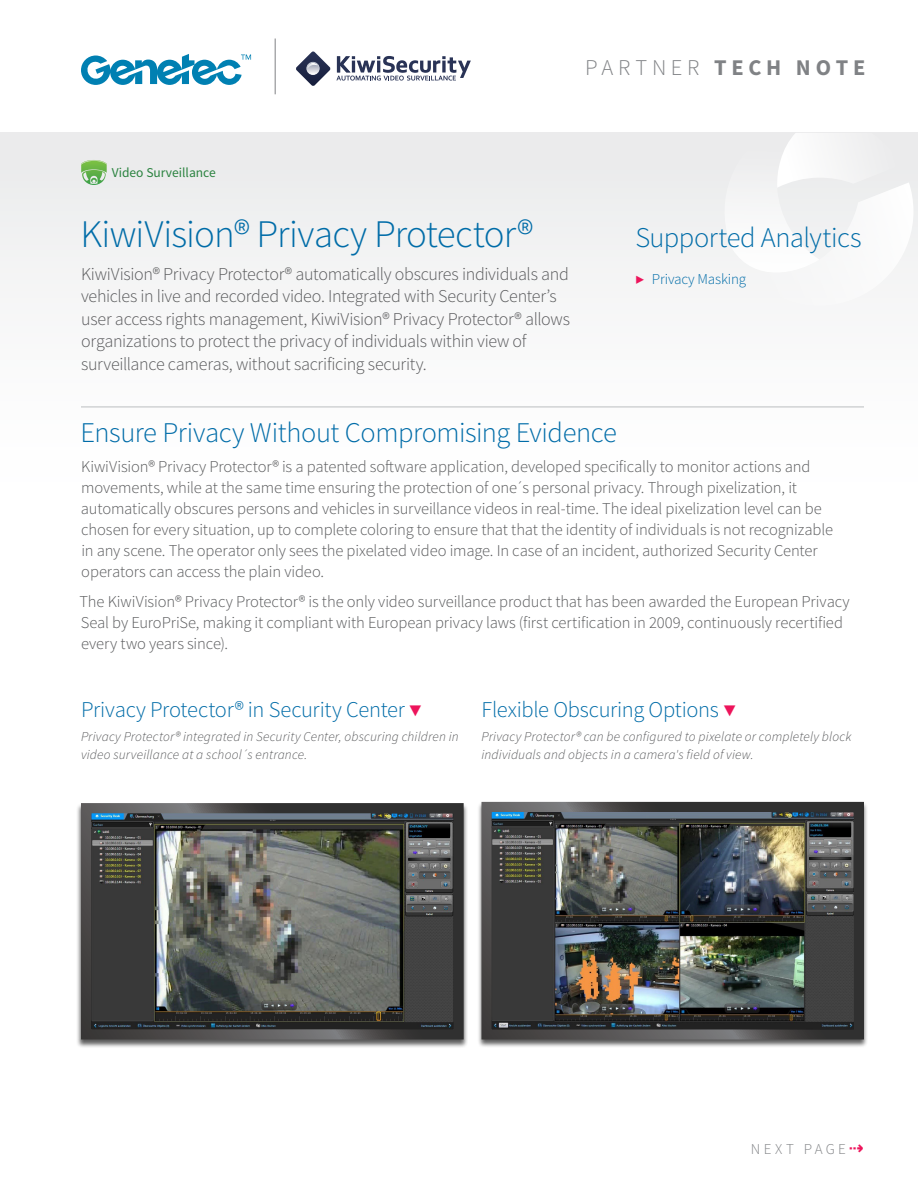
<style>
.page{position:relative;width:918px;height:1188px;background:#fff}
.page>*{position:absolute;margin:0;border:0;box-sizing:border-box;transform-origin:0 0}
._1-Document_Title{font:300 39px "Source Sans Pro";letter-spacing:-.02em;color:#006ca8}
._4-Section_Title{font:300 28.5px "Source Sans Pro";letter-spacing:-.015em;color:#006ca8}
._3-Section_Title_-_n{font:300 28.5px "Source Sans Pro";letter-spacing:-.02em;color:#006ca8}
._6-Subsection_Headin{font:300 22.5px "Source Sans Pro";letter-spacing:-.015em;color:#006ca8}
.t1{font:700 22.5px "Source Sans Pro";letter-spacing:.215em;color:#808285}
._2-Intro_Text{font:300 18px/22.5px "Source Sans Pro";letter-spacing:-.015em;color:#58595b}
._7-Body_text{font:300 16.5px/21px "Source Sans Pro";letter-spacing:-.01em;color:#58595b}
.t2{font:300 15px "Source Sans Pro";letter-spacing:-.01em;color:#006ca8}
.t3{font:300 15px "Source Sans Pro";letter-spacing:.22em;color:#808285}
.Diagram-Caption_Text{font:italic 300 13.5px/18px "Source Sans Pro";letter-spacing:.01em;color:#58595b}
._13-Category-Video_S{font:13.5px "Source Sans Pro";color:#2a823f}
.s1{font-weight:300}
.s2{font-weight:600;color:#ed145b}
.s3{color:#ed145b}
.s4{font-family:"DejaVu Sans";font-weight:700;font-size:18px;color:#ed145b}
</style>
<div class="page">
<div style="left:0;top:133px;width:918px;height:1055px;background:linear-gradient(to bottom,#f4f4f5,#fff)"></div>
<svg style="left:714px;top:133px;width:200px;height:184px"></svg>
<svg style="left:296px;top:52px;width:175px;height:34px"></svg>
<hr style="left:275px;top:39px;width:1px;height:55px;background:#808285">
<svg style="left:81px;top:54px;width:170px;height:31px"></svg>
<hr style="left:81px;top:407px;width:783px;height:1px;background:#bcbec0">
<svg style="left:76px;top:798px;width:393px;height:247px;background:#5f615e"></svg>
<img style="left:476px;top:797px;width:393px;height:248px">
<svg style="left:81px;top:159px;width:26px;height:26px"></svg>
<p class="t1" style="left:585px;top:53px;width:282px"><span class="s1">PARTNER</span> TECH NOTE</p>
<p class="_13-Category-Video_S" style="left:112px;top:164px;width:105px">Video Surveillance</p>
<p class="_1-Document_Title" style="left:80px;top:210px;width:454px">KiwiVision® Privacy Protector®</p>
<p class="_2-Intro_Text" style="left:81px;top:263px;width:490px">KiwiVision® Privacy Protector® automatically obscures individuals and vehicles in live and recorded video. Integrated with Security Center’s user access rights management, KiwiVision® Privacy Protector® allows organizations to protect the privacy of individuals within view of surveillance cameras, without sacrificing security.</p>
<p class="_3-Section_Title_-_n" style="left:635px;top:220px;width:228px">Supported Analytics</p>
<p class="t2" style="left:635px;top:270px;width:112px"><span class="s2">▶</span> Privacy Masking</p>
<p class="_4-Section_Title" style="left:81px;top:415px;width:538px">Ensure Privacy Without Compromising Evidence</p>
<p class="_7-Body_text" style="left:81px;top:456px;width:754px">KiwiVision® Privacy Protector® is a patented software application, developed specifically to monitor actions and movements, while at the same time ensuring the protection of one´s personal privacy. Through pixelization, it automatically obscures persons and vehicles in surveillance videos in real-time. The ideal pixelization level can be chosen for every situation, up to complete coloring to ensure that that the identity of individuals is not recognizable in any scene. The operator only sees the pixelated video image. In case of an incident, authorized Security Center operators can access the plain video.</p>
<p class="_7-Body_text" style="left:79px;top:591px;width:772px">The KiwiVision® Privacy Protector® is the only video surveillance product that has been awarded the European Privacy<br>Seal by EuroPriSe, making it compliant with European privacy laws (first certification in 2009, continuously recertified every two years since).</p>
<p class="_6-Subsection_Headin" style="left:81px;top:696px;width:342px">Privacy Protector® in Security Center <span class="s3">▼</span></p>
<p class="Diagram-Caption_Text" style="left:81px;top:728px;width:379px">Privacy Protector® integrated in Security Center, obscuring children in video surveillance at a school´s entrance.</p>
<p class="_6-Subsection_Headin" style="left:482px;top:696px;width:256px">Flexible Obscuring Options <span class="s3">▼</span></p>
<p class="Diagram-Caption_Text" style="left:482px;top:728px;width:372px">Privacy Protector® can be configured to pixelate or completely block individuals and objects in a camera's field of view.</p>
<p class="t3" style="left:751px;top:1139px;width:115px">NEXT PAGE<span class="s4">⇢</span></p>
</div>
